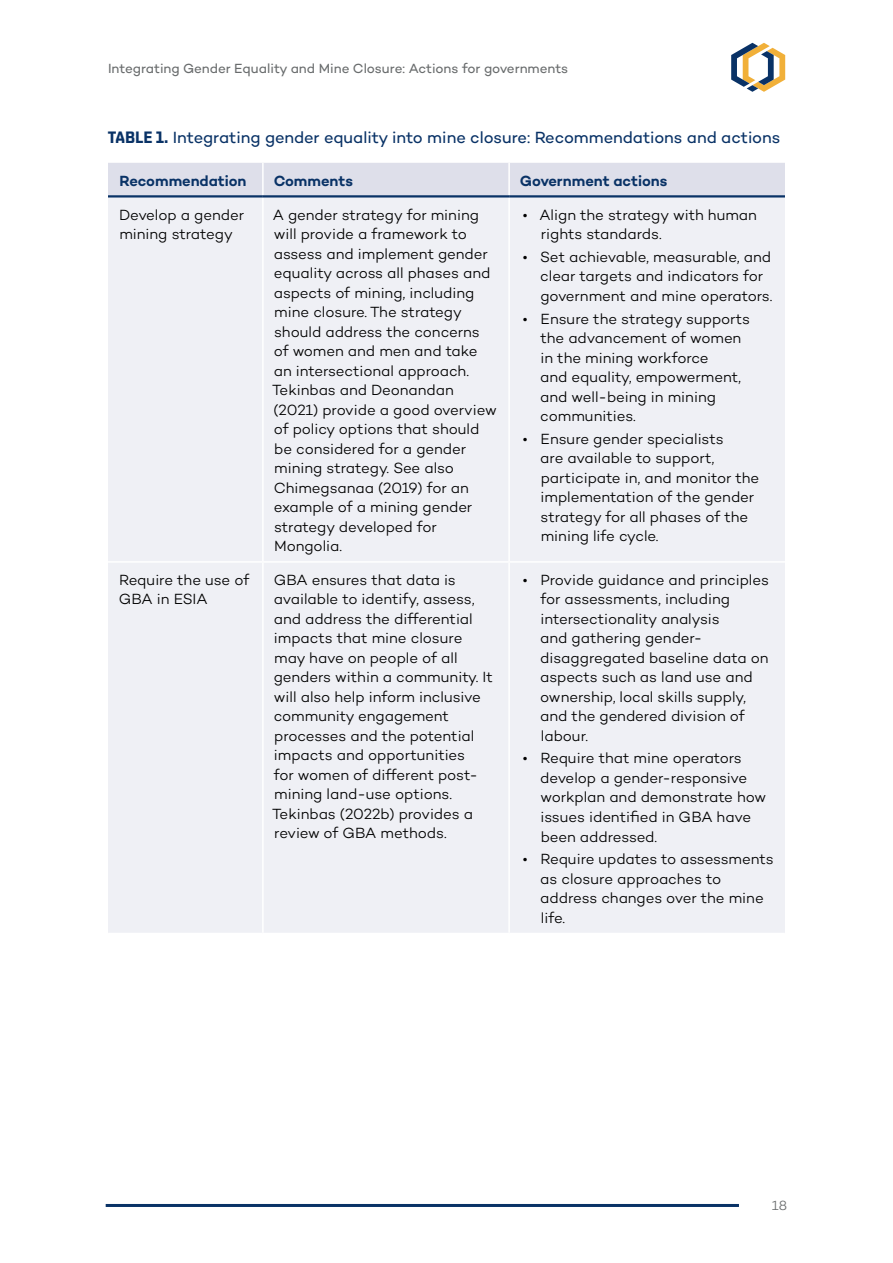
<style>
.page{position:relative;width:893px;height:1263px;background:#fff}
.page>*{position:absolute;margin:0;border:0;box-sizing:border-box;transform-origin:0 0}
.Table_title{font:16.5px "Campton";letter-spacing:-.005em;color:#093266}
.Table_text{font:300 15px/19.5px "Campton";letter-spacing:-.005em;color:#000}
.Table_H1{font:600 15px "Campton";letter-spacing:-.005em;color:#093266}
.t1{font:13.5px "Campton";letter-spacing:-.005em;color:#696c6d}
.t2{font:300 13.5px "Campton";color:#696c6d}
.s1{font-family:"Shentox";font-weight:700}
</style>
<div class="page">
<svg style="left:731px;top:43px;width:54px;height:49px"></svg>
<hr style="left:106px;top:1204px;width:633px;height:3px;background:#093266">
<div style="left:108px;top:163px;width:677px;height:32px;background:#dedfea"></div>
<div style="left:108px;top:198px;width:677px;height:735px;background:#eff0f5"></div>
<hr style="left:262px;top:163px;width:2px;height:32px;background:#fff">
<hr style="left:508px;top:163px;width:2px;height:32px;background:#fff">
<hr style="left:262px;top:198px;width:2px;height:363px;background:#fff">
<hr style="left:508px;top:198px;width:2px;height:363px;background:#fff">
<hr style="left:108px;top:561px;width:155px;height:2px;background:#fff">
<hr style="left:263px;top:561px;width:246px;height:2px;background:#fff">
<hr style="left:262px;top:563px;width:2px;height:370px;background:#fff">
<hr style="left:509px;top:561px;width:276px;height:2px;background:#fff">
<hr style="left:508px;top:563px;width:2px;height:370px;background:#fff">
<hr style="left:108px;top:195px;width:155px;height:3px;background:#093266">
<hr style="left:263px;top:195px;width:246px;height:3px;background:#093266">
<hr style="left:509px;top:195px;width:276px;height:3px;background:#093266">
<p class="t1" style="left:108px;top:60px;width:462px">Integrating Gender Equality and Mine Closure: Actions for governments</p>
<p class="Table_title" style="left:108px;top:127px;width:674px"><span class="s1">TABLE 1.</span> Integrating gender equality into mine closure: Recommendations and actions</p>
<p class="Table_H1" style="left:120px;top:171px;width:128px">Recommendation</p>
<p class="Table_H1" style="left:274px;top:171px;width:81px">Comments</p>
<p class="Table_H1" style="left:520px;top:171px;width:149px">Government actions</p>
<p class="Table_text" style="left:119px;top:204px;width:126px">Develop a gender mining strategy</p>
<p class="Table_text" style="left:272px;top:204px;width:226px">A gender strategy for mining will provide a framework to assess and implement gender equality across all phases and aspects of mining, including mine closure. The strategy should address the concerns<br>of women and men and take an intersectional approach.<br>Tekinbas and Deonandan (2021) provide a good overview of policy options that should be considered for a gender mining strategy. See also<br>Chimegsanaa (2019) for an example of a mining gender strategy developed for<br>Mongolia.</p>
<p class="Table_text" style="left:541px;top:204px;width:218px;text-indent:-18px">• Align the strategy with human rights standards.</p>
<p class="Table_text" style="left:540px;top:247px;width:234px;text-indent:-17px">• Set achievable, measurable, and clear targets and indicators for government and mine operators.</p>
<p class="Table_text" style="left:540px;top:308px;width:211px;text-indent:-17px">• Ensure the strategy supports the advancement of women in the mining workforce<br>and equality, empowerment, and well-being in mining communities.</p>
<p class="Table_text" style="left:540px;top:429px;width:221px;text-indent:-17px">• Ensure gender specialists<br>are available to support, participate in, and monitor the implementation of the gender strategy for all phases of the mining life cycle.</p>
<p class="Table_text" style="left:119px;top:570px;width:132px">Require the use of<br>GBA in ESIA</p>
<p class="Table_text" style="left:272px;top:570px;width:222px">GBA ensures that data is available to identify, assess, and address the differential impacts that mine closure may have on people of all genders within a community. It will also help inform inclusive community engagement processes and the potential impacts and opportunities<br>for women of different post&shy;mining land-use options.<br>Tekinbas (2022b) provides a review of GBA methods.</p>
<p class="Table_text" style="left:540px;top:570px;width:230px;text-indent:-17px">• Provide guidance and principles for assessments, including intersectionality analysis<br>and gathering gender&shy;disaggregated baseline data on aspects such as land use and ownership, local skills supply, and the gendered division of labour.</p>
<p class="Table_text" style="left:540px;top:748px;width:227px;text-indent:-17px">• Require that mine operators develop a gender-responsive workplan and demonstrate how issues identified in GBA have been addressed.</p>
<p class="Table_text" style="left:540px;top:849px;width:235px;text-indent:-17px">• Require updates to assessments as closure approaches to address changes over the mine life.</p>
<p class="t2" style="left:772px;top:1197px;width:17px">18</p>
</div>
